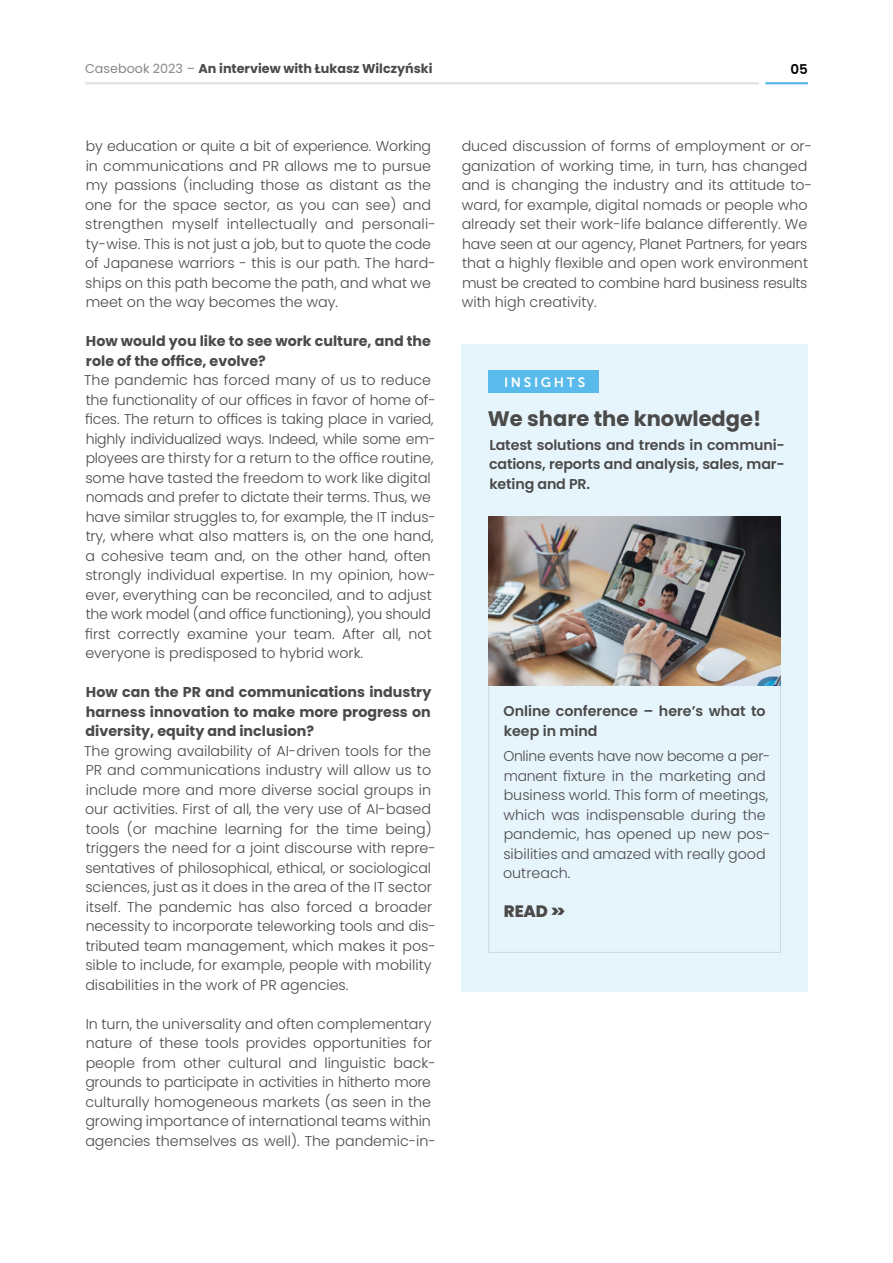
<style>
.page{position:relative;width:893px;height:1263px;background:#fff}
.page>*{position:absolute;margin:0;border:0;box-sizing:border-box;transform-origin:0 0}
.t1{font:700 21px "Poppins";color:#4a4a49}
.t2{font:800 16.5px "Poppins";color:#4a4a49}
.t3{font:300 14.25px/19.5px "Poppins";color:#4a4a49}
.t4{font:700 14.25px/19.5px "Poppins";color:#4a4a49}
.t5{font:600 14.25px/19.5px "Poppins";letter-spacing:-.01em;color:#4a4a49;text-align:justify}
.t6{font:13.5px "Museo Sans 700";letter-spacing:.2em;color:#fff}
.t7{font:600 13.5px "Poppins";color:#000}
.t8{font:700 12.75px "Poppins";color:#4a4a49}
.s1{font-weight:400;color:#878787}
</style>
<div class="page">
<div style="left:461px;top:344px;width:347px;height:647px;background:#e6f4fc"></div>
<div style="left:489px;top:371px;width:110px;height:22px;background:#59baeb"></div>
<img style="left:489px;top:516px;width:292px;height:169px">
<hr style="left:765px;top:82px;width:43px;height:2px;background:#5ab8e9">
<hr style="left:85px;top:82px;width:674px;height:2px;background:#000">
<p class="t8" style="left:85px;top:61px;width:349px"><span class="s1">Casebook 2023 –</span> An interview with Łukasz Wilczyński</p>
<p class="t3" style="left:85px;top:136px;width:352px">by education or quite a bit of experience. Working in communications and PR allows me to pursue my passions (including those as distant as the one for the space sector, as you can see) and strengthen myself intellectually and personali&shy;ty-wise. This is not just a job, but to quote the code of Japanese warriors - this is our path. The hard&shy;ships on this path become the path, and what we meet on the way becomes the way.</p>
<p class="t4" style="left:86px;top:331px;width:346px">How would you like to see work culture, and the role of the office, evolve?</p>
<p class="t3" style="left:84px;top:370px;width:353px">The pandemic has forced many of us to reduce the functionality of our offices in favor of home of&shy;fices. The return to offices is taking place in varied, highly individualized ways. Indeed, while some em&shy;ployees are thirsty for a return to the office routine, some have tasted the freedom to work like digital nomads and prefer to dictate their terms. Thus, we have similar struggles to, for example, the IT indus&shy;try, where what also matters is, on the one hand, a cohesive team and, on the other hand, often strongly individual expertise. In my opinion, how&shy;ever, everything can be reconciled, and to adjust the work model (and office functioning), you should first correctly examine your team. After all, not everyone is predisposed to hybrid work.</p>
<p class="t4" style="left:86px;top:682px;width:347px;text-align:justify">How can the PR and communications industry harness innovation to make more progress on diversity, equity and inclusion?</p>
<p class="t3" style="left:84px;top:741px;width:353px">The growing availability of AI-driven tools for the PR and communications industry will allow us to include more and more diverse social groups in our activities. First of all, the very use of AI-based tools (or machine learning for the time being) triggers the need for a joint discourse with repre&shy;sentatives of philosophical, ethical, or sociological sciences, just as it does in the area of the IT sector itself. The pandemic has also forced a broader necessity to incorporate teleworking tools and dis&shy;tributed team management, which makes it pos&shy;sible to include, for example, people with mobility disabilities in the work of PR agencies.</p>
<p class="t3" style="left:85px;top:1014px;width:352px">In turn, the universality and often complementary nature of these tools provides opportunities for people from other cultural and linguistic back&shy;grounds to participate in activities in hitherto more culturally homogeneous markets (as seen in the growing importance of international teams within agencies themselves as well). The pandemic-in-</p>
<p class="t7" style="left:790px;top:61px;width:19px">05</p>
<p class="t3" style="left:462px;top:136px;width:352px">duced discussion of forms of employment or or&shy;ganization of working time, in turn, has changed and is changing the industry and its attitude to&shy;ward, for example, digital nomads or people who already set their work-life balance differently. We have seen at our agency, Planet Partners, for years that a highly flexible and open work environment must be created to combine hard business results with high creativity.</p>
<p class="t6" style="left:504px;top:375px;width:83px">INSIGHTS</p>
<h1 class="t1" style="left:488px;top:406px;width:275px">We share the knowledge!</h1>
<p class="t5" style="left:489px;top:435px;width:297px">Latest solutions and trends in communi&shy;cations, reports and analysis, sales, mar&shy;keting and PR.</p>
<p class="t5" style="left:503px;top:701px;width:264px">Online conference – here’s what to keep in mind</p>
<p class="t3" style="left:503px;top:746px;width:269px">Online events have now become a per&shy;manent fixture in the marketing and business world. This form of meetings, which was indispensable during the pandemic, has opened up new pos&shy;sibilities and amazed with really good outreach.</p>
<p class="t2" style="left:504px;top:902px;width:63px">READ &gt;&gt;</p>
</div>
